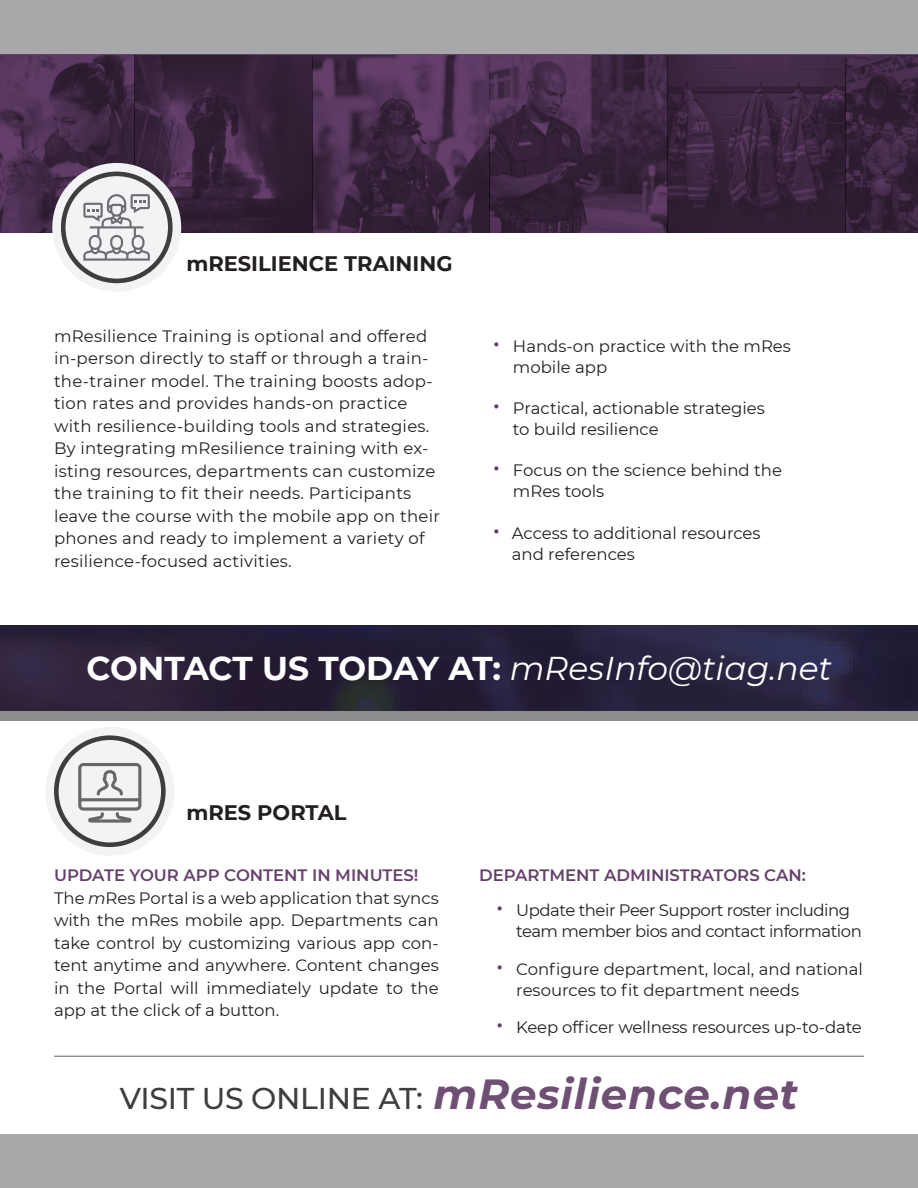
<style>
.page{position:relative;width:918px;height:1188px;background:#fff}
.page>*{position:absolute;margin:0;border:0;box-sizing:border-box;transform-origin:0 0}
.t1{font:700 32.85px "Montserrat";letter-spacing:-.01em;color:#fff}
.t2{font:500 30px "Montserrat";letter-spacing:-.01em;color:#3e3e3f}
.t3{font:700 21px "Montserrat";color:#231f20}
.Number_4{font:16.5px/22.5px "Montserrat";color:#231f20}
.Number_4-2{font:16.5px/21px "Montserrat";letter-spacing:-.03em;color:#231f20}
.Number_4-3{font:600 16.5px "Montserrat";color:#65406b}
.s1{font-size:27px;color:#65406b}
.s2{font-weight:400;font-style:italic}
.s3{font-style:italic}
.s4{font-weight:700;font-style:italic;font-size:42px;color:#704f75}
</style>
<div class="page">
<img style="left:0;top:625px;width:918px;height:86px">
<div style="left:0;top:711px;width:918px;height:9px;background:#8b8c8e"></div>
<div style="left:0;top:1134px;width:918px;height:54px;background:#a8a8aa"></div>
<hr style="left:54px;top:1056px;width:810px;height:1px;background:#636366">
<img style="left:0;top:55px;width:918px;height:177px">
<div style="left:0;top:0;width:918px;height:54px;background:#a8a8aa"></div>
<img style="left:85px;top:166px;width:63px;height:9px">
<img style="left:55px;top:175px;width:123px;height:32px">
<img style="left:58px;top:248px;width:117px;height:11px">
<svg style="left:55px;top:166px;width:124px;height:123px;fill:#f2f3f4"></svg>
<div style="left:52px;top:163px;width:129px;height:129px;border:5px solid #f2f3f4;border-radius:50%"></div>
<svg style="left:48px;top:729px;width:124px;height:124px;fill:#f2f3f4"></svg>
<div style="left:45px;top:727px;width:129px;height:129px;border:5px solid #f2f3f4;border-radius:50%"></div>
<div style="left:63px;top:174px;width:107px;height:107px;background:#f2f3f4;border-radius:50%"></div>
<div style="left:61px;top:172px;width:112px;height:111px;border:5px solid #3e3e3f;border-radius:50%"></div>
<svg style="left:83px;top:194px;width:67px;height:67px"></svg>
<div style="left:56px;top:738px;width:107px;height:107px;background:#f2f3f4;border-radius:50%"></div>
<div style="left:54px;top:735px;width:112px;height:112px;border:5px solid #3e3e3f;border-radius:50%"></div>
<svg style="left:78px;top:763px;width:63px;height:60px"></svg>
<p class="t3" style="left:186px;top:248px;width:268px">mRESILIENCE TRAINING</p>
<p class="Number_4" style="left:54px;top:324px;width:388px">mResilience Training is optional and offered in-person directly to staff or through a train&shy;the-trainer model. The training boosts adop&shy;tion rates and provides hands-on practice with resilience-building tools and strategies.<br>By integrating mResilience training with ex&shy;isting resources, departments can customize the training to fit their needs. Participants leave the course with the mobile app on their phones and ready to implement a variety of resilience-focused activities.</p>
<p class="Number_4" style="left:513px;top:335px;width:280px;line-height:21px;text-indent:-21px"><span class="s1">•</span> Hands-on practice with the mRes mobile app</p>
<p class="Number_4" style="left:513px;top:397px;width:254px;line-height:21px;text-indent:-21px"><span class="s1">•</span> Practical, actionable strategies to build resilience</p>
<p class="Number_4" style="left:513px;top:459px;width:271px;line-height:21px;text-indent:-21px"><span class="s1">•</span> Focus on the science behind the mRes tools</p>
<p class="Number_4" style="left:512px;top:522px;width:250px;line-height:21px;text-indent:-20px"><span class="s1">•</span> Access to additional resources and references</p>
<p class="t1" style="left:87px;top:645px;width:747px">CONTACT US TODAY AT: <span class="s2">mResInfo@tiag.net</span></p>
<p class="t3" style="left:186px;top:797px;width:162px">mRES PORTAL</p>
<p class="Number_4-3" style="left:54px;top:864px;width:366px">UPDATE YOUR APP CONTENT IN MINUTES!</p>
<p class="Number_4" style="left:54px;top:886px;width:386px;text-align:justify">The <span class="s3">m</span>Res Portal is a web application that syncs with the mRes mobile app. Departments can take control by customizing various app con&shy;tent anytime and anywhere. Content changes in the Portal will immediately update to the app at the click of a button.</p>
<p class="Number_4-3" style="left:479px;top:864px;width:328px">DEPARTMENT ADMINISTRATORS CAN:</p>
<p class="Number_4-2" style="left:516px;top:899px;width:347px;text-indent:-21px"><span class="s1">•</span> Update their Peer Support roster including team member bios and contact information</p>
<p class="Number_4" style="left:516px;top:958px;width:348px;line-height:21px;text-indent:-21px"><span class="s1">•</span> Configure department, local, and national resources to fit department needs</p>
<p class="Number_4" style="left:496px;top:1016px;width:368px"><span class="s1">•</span> Keep officer wellness resources up-to-date</p>
<p class="t2" style="left:120px;top:1078px;width:680px">VISIT US ONLINE AT: <span class="s4">mResilience.net</span></p>
</div>
